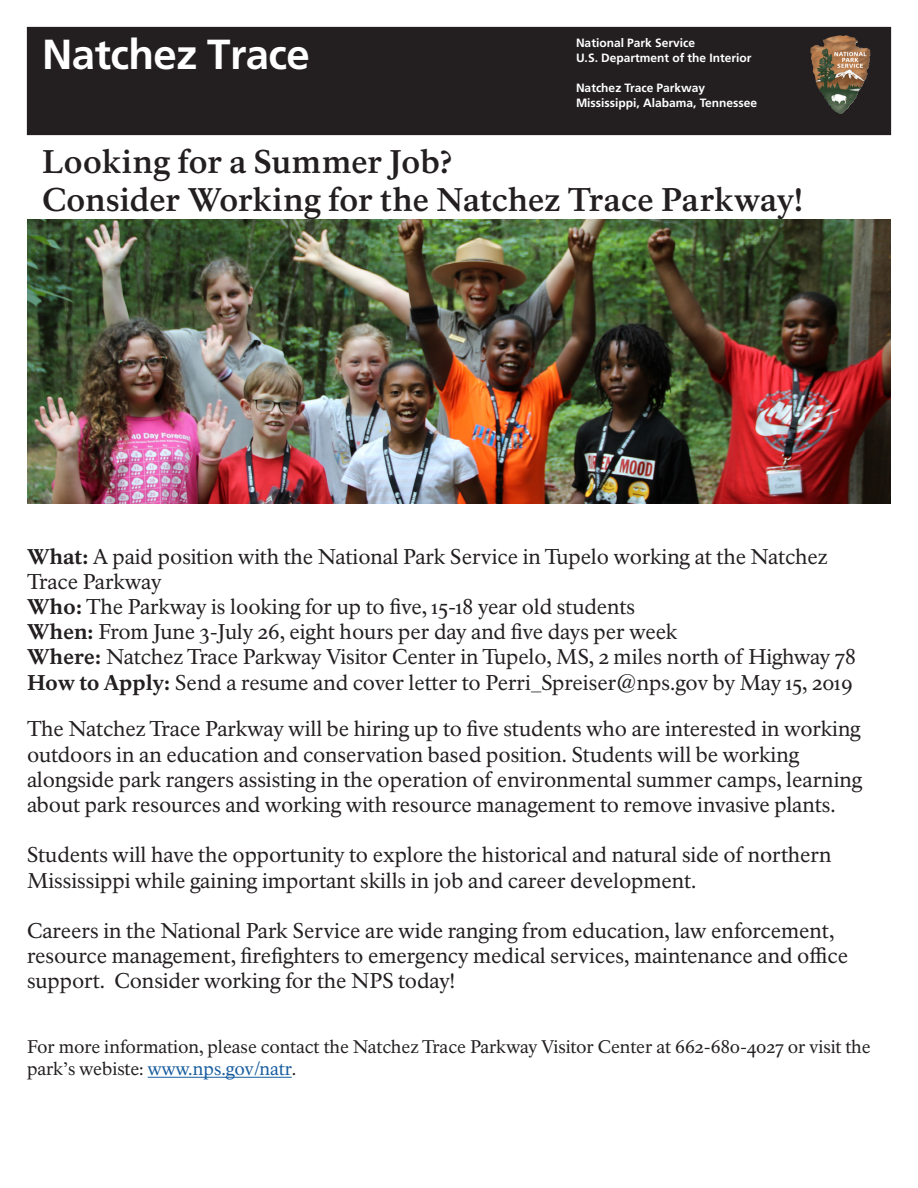
<style>
.page{position:relative;width:918px;height:1188px;background:#fff}
.page>*{position:absolute;margin:0;border:0;box-sizing:border-box;transform-origin:0 0}
.Black-band_site_name{font:700 42px "Frutiger LT Std";letter-spacing:-.015em;color:#fff}
.Title{font:700 32.25px "NPS Rawlinson OT";letter-spacing:-.01em;color:#231f20}
.Credits{font:21px/25.2px "NPS Rawlinson OT Old";letter-spacing:-.005em;color:#231f20}
.Credits-2{font:18px/21.6px "NPS Rawlinson OT Old";letter-spacing:-.005em;color:#231f20}
.Black-band__DOI_NPS{font:700 12px/15px "Frutiger LT Std";color:#fff}
.s1{font-weight:800}
.s2{color:#175d9e}
</style>
<div class="page">
<img style="left:27px;top:219px;width:864px;height:284px">
<hr style="left:148px;top:1077px;width:144px;height:1px;background:#175d9e">
<div style="left:27px;top:27px;width:864px;height:108px;background:#231f20"></div>
<img style="left:810px;top:35px;width:42px;height:79px">
<p class="Black-band_site_name" style="left:42px;top:30px;width:269px">Natchez Trace</p>
<p class="Black-band__DOI_NPS" style="left:576px;top:35px;width:121px">National Park Service</p>
<p class="Black-band__DOI_NPS" style="left:576px;top:50px;width:177px">U.S. Department of the Interior</p>
<p class="Black-band__DOI_NPS" style="left:576px;top:80px;width:183px">Natchez Trace Parkway<br>Mississippi, Alabama, Tennessee</p>
<p class="Title" style="left:42px;top:142px;width:412px">Looking for a Summer Job?</p>
<p class="Title" style="left:42px;top:181px;width:762px">Consider Working for the Natchez Trace Parkway!</p>
<p class="Credits" style="left:27px;top:544px;width:802px"><span class="s1">What:</span> A paid position with the National Park Service in Tupelo working at the Natchez<br>Trace Parkway</p>
<p class="Credits" style="left:27px;top:594px;width:610px"><span class="s1">Who:</span> The Parkway is looking for up to five, 15-18 year old students</p>
<p class="Credits" style="left:27px;top:620px;width:830px"><span class="s1">When:</span> From June 3-July 26, eight hours per day and five days per week<br><span class="s1">Where:</span> Natchez Trace Parkway Visitor Center in Tupelo, MS, 2 miles north of Highway 78<br><span class="s1">How to Apply:</span> Send a resume and cover letter to Perri_Spreiser@nps.gov by May 15, 2019</p>
<p class="Credits" style="left:27px;top:717px;width:837px">The Natchez Trace Parkway will be hiring up to five students who are interested in working outdoors in an education and conservation based position. Students will be working alongside park rangers assisting in the operation of environmental summer camps, learning about park resources and working with resource management to remove invasive plants.</p>
<p class="Credits" style="left:27px;top:843px;width:806px">Students will have the opportunity to explore the historical and natural side of northern<br>Mississippi while gaining important skills in job and career development.</p>
<p class="Credits" style="left:27px;top:918px;width:823px">Careers in the National Park Service are wide ranging from education, law enforcement, resource management, firefighters to emergency medical services, maintenance and office support. Consider working for the NPS today!</p>
<p class="Credits-2" style="left:27px;top:1036px;width:845px">For more information, please contact the Natchez Trace Parkway Visitor Center at 662-680-4027 or visit the park’s webiste: <span class="s2">www.nps.gov/natr</span>.</p>
</div>
